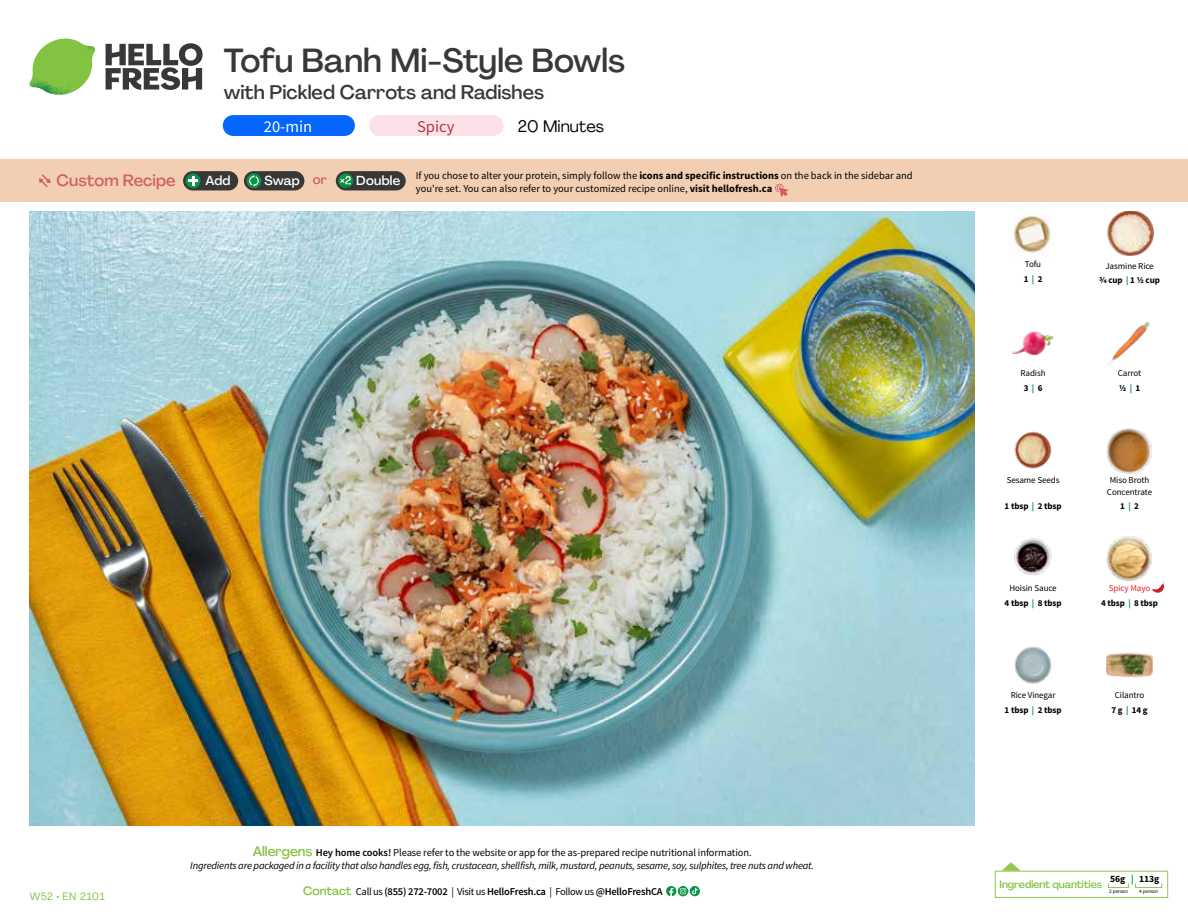
<style>
.page{position:relative;width:1188px;height:918px;background:#fff}
.page>*{position:absolute;margin:0;border:0;box-sizing:border-box;transform-origin:0 0}
.t1{font:500 33px "Agrandir";color:#383839}
.t2{font:500 19.5px "Agrandir";color:#383839}
.t3{font:16.5px "Agrandir";color:#000}
.t4{font:16.5px "Source Sans Pro";color:#fff}
.t5{font:16.5px "Source Sans Pro";color:#b33841}
.t6{font:500 16.2px "Agrandir";color:#d15f6a}
.t7{font:500 12.9px "Agrandir";letter-spacing:.015em;color:#fff}
.t8{font:italic 10.5px/13.5px "Source Sans Pro";letter-spacing:-.02em;color:#000;text-align:center}
.t9{font:10.5px "Source Sans Pro";color:#000}
.t10{font:600 10.5px "Source Sans Pro";letter-spacing:-.02em;color:#000}
.t11{font:500 10.5px "Agrandir";letter-spacing:-.01em;color:#82c341}
.t12{font:10.5px "Agrandir";letter-spacing:.05em;color:#82c341}
.t13{font:700 9.6px "Source Sans Pro";color:#000}
.t14{font:9px/14.9px "Source Sans Pro";letter-spacing:-.01em;color:#000;text-align:center}
.t15{font:700 9px/14.9px "Source Sans Pro";letter-spacing:-.01em;color:#000;text-align:center}
.t16{font:5.25px "Source Sans Pro";letter-spacing:-.01em;color:#000}
.s1{color:#d15f6a}
.s2{font-weight:700}
.s3{font-family:"Agrandir";font-weight:500;font-style:normal;font-size:13.5px;color:#82c341}
.s4{font-weight:600;font-style:normal}
.s5{font-style:normal}
.s6{font-family:"Agrandir";font-weight:500;font-size:12px;color:#82c341}
.s7{font-weight:400}
.s8{font-weight:700;color:#0b9446}
.s9{color:#0b9446}
.s10{font-weight:400;color:#ed1d24}
</style>
<div class="page">
<svg style="left:106px;top:43px;width:97px;height:47px"></svg>
<svg style="left:34px;top:39px;width:59px;height:38px"></svg>
<img style="left:65px;top:39px;width:30px;height:25px">
<img style="left:33px;top:60px;width:56px;height:10px">
<img style="left:29px;top:64px;width:58px;height:31px">
<img style="left:64px;top:70px;width:25px;height:24px">
<img style="left:30px;top:211px;width:945px;height:615px">
<svg style="left:690px;top:886px;width:10px;height:10px"></svg>
<svg style="left:666px;top:886px;width:32px;height:10px"></svg>
<svg style="left:1002px;top:862px;width:19px;height:9px"></svg>
<div style="left:995px;top:871px;width:173px;height:27px;border:1px solid #91c84e"></div>
<div style="left:1108px;top:883px;width:21px;height:5px;border:1px solid #91c84e"></div>
<div style="left:1135px;top:883px;width:27px;height:5px;border:1px solid #91c84e"></div>
<img style="left:1011px;top:331px;width:43px;height:24px">
<img style="left:1108px;top:322px;width:43px;height:43px">
<img style="left:1014px;top:431px;width:38px;height:38px">
<img style="left:1106px;top:428px;width:46px;height:46px">
<img style="left:1014px;top:538px;width:38px;height:37px">
<img style="left:1106px;top:536px;width:46px;height:45px">
<img style="left:1014px;top:646px;width:38px;height:38px">
<img style="left:1108px;top:211px;width:45px;height:45px">
<img style="left:1010px;top:212px;width:45px;height:41px">
<img style="left:1107px;top:653px;width:45px;height:24px">
<svg style="left:1152px;top:581px;width:12px;height:12px"></svg>
<div style="left:0;top:160px;width:1188px;height:42px;background:#f2cfb3"></div>
<svg style="left:39px;top:174px;width:12px;height:13px"></svg>
<div style="left:336px;top:171px;width:70px;height:19px;background:#383839;border-radius:10px"></div>
<svg style="left:338px;top:173px;width:15px;height:15px"></svg>
<div style="left:341px;top:180px;width:11px;height:11px;background:#000;opacity:.35"></div>
<svg style="left:339px;top:176px;width:12px;height:8px"></svg>
<div style="left:244px;top:171px;width:60px;height:19px;background:#383839;border-radius:10px"></div>
<div style="left:247px;top:173px;width:14px;height:15px;background:#0b9446;border-radius:50%"></div>
<svg style="left:249px;top:175px;width:10px;height:12px"></svg>
<div style="left:183px;top:171px;width:55px;height:19px;background:#383839;border-radius:10px"></div>
<div style="left:186px;top:173px;width:14px;height:15px;background:#0b9446;border-radius:50%"></div>
<svg style="left:188px;top:176px;width:10px;height:10px"></svg>
<svg style="left:775px;top:183px;width:13px;height:14px"></svg>
<div style="left:223px;top:115px;width:132px;height:21px;background:#0565ff;border-radius:10px"></div>
<div style="left:369px;top:115px;width:135px;height:21px;background:#fce1e9;border-radius:10px"></div>
<h3 class="t6" style="left:56px;top:170px;width:121px">Custom Recipe</h3>
<h1 class="t1" style="left:224px;top:40px;width:403px">Tofu Banh Mi-Style Bowls</h1>
<h2 class="t2" style="left:224px;top:80px;width:322px">with Pickled Carrots and Radishes</h2>
<h3 class="t3" style="left:518px;top:116px;width:88px">20 Minutes</h3>
<h3 class="t4" style="left:264px;top:116px;width:50px">20-min</h3>
<h3 class="t5" style="left:417px;top:116px;width:39px">Spicy</h3>
<p class="t7" style="left:205px;top:172px;width:27px">Add</p>
<p class="t7" style="left:264px;top:172px;width:64px">Swap <span class="s1">or</span></p>
<p class="t7" style="left:356px;top:172px;width:45px">Double</p>
<p class="t9" style="left:416px;top:169px;width:498px">If you chose to alter your protein, simply follow the <span class="s2">icons and specific instructions</span> on the back in the sidebar and</p>
<p class="t9" style="left:416px;top:182px;width:358px">you're set. You can also refer to your customized recipe online, <span class="s2">visit hellofresh.ca</span></p>
<p class="t12" style="left:30px;top:890px;width:76px">W52 • EN 2101</p>
<p class="t8" style="left:190px;top:846px;width:625px"><span class="s3">Allergens</span> <span class="s4">Hey home cooks!</span> <span class="s5">Please refer to the website or app for the as-prepared recipe nutritional information.<br></span>Ingredients are packaged in a facility that also handles egg, fish, crustacean, shellfish, milk, mustard, peanuts, sesame, soy, sulphites, tree nuts and wheat.</p>
<p class="t10" style="left:303px;top:885px;width:361px"><span class="s6">Contact</span> <span class="s7">Call us</span> (855) 272-7002 <span class="s7">| Visit us</span> HelloFresh.ca <span class="s7">| Follow us</span> @HelloFreshCA</p>
<p class="t14" style="left:1024px;top:257px;width:20px;text-align:left">Tofu<br><span class="s2">1</span> <span class="s8">|</span> <span class="s2">2</span></p>
<p class="t15" style="left:1099px;top:259px;width:62px"><span class="s7">Jasmine Rice<br></span>3/4 cup <span class="s9">|</span> 1 1/2 cup</p>
<p class="t14" style="left:1021px;top:366px;width:27px">Radish<br><span class="s2">3</span> <span class="s8">|</span> <span class="s2">6</span></p>
<p class="t14" style="left:1118px;top:366px;width:25px;text-align:left">Carrot<br><span class="s2">1/2</span> <span class="s8">|</span> <span class="s2">1</span></p>
<p class="t14" style="left:1007px;top:473px;width:54px">Sesame Seeds</p>
<p class="t15" style="left:1005px;top:499px;width:58px">1 tbsp <span class="s9">|</span> 2 tbsp</p>
<p class="t14" style="left:1107px;top:475px;width:47px;line-height:11.6px">Miso Broth<br>Concentrate</p>
<p class="t15" style="left:1120px;top:499px;width:20px">1 <span class="s9">|</span> 2</p>
<p class="t14" style="left:1005px;top:581px;width:58px">Hoisin Sauce<br><span class="s2">4 tbsp</span> <span class="s8">|</span> <span class="s2">8 tbsp</span></p>
<p class="t15" style="left:1101px;top:581px;width:58px"><span class="s10">Spicy Mayo<br></span>4 tbsp <span class="s9">|</span> 8 tbsp</p>
<p class="t14" style="left:1005px;top:688px;width:58px">Rice Vinegar<br><span class="s2">1 tbsp</span> <span class="s8">|</span> <span class="s2">2 tbsp</span></p>
<p class="t14" style="left:1111px;top:688px;width:38px">Cilantro<br><span class="s2">7 g</span> <span class="s8">|</span> <span class="s2">14 g</span></p>
<p class="t13" style="left:1110px;top:873px;width:50px">56g <span class="s9">|</span> 113g</p>
<p class="t16" style="left:1109px;top:888px;width:20px">2 person</p>
<p class="t16" style="left:1139px;top:888px;width:20px">4 person</p>
<p class="t11" style="left:1000px;top:878px;width:104px">Ingredient quantities</p>
</div>
